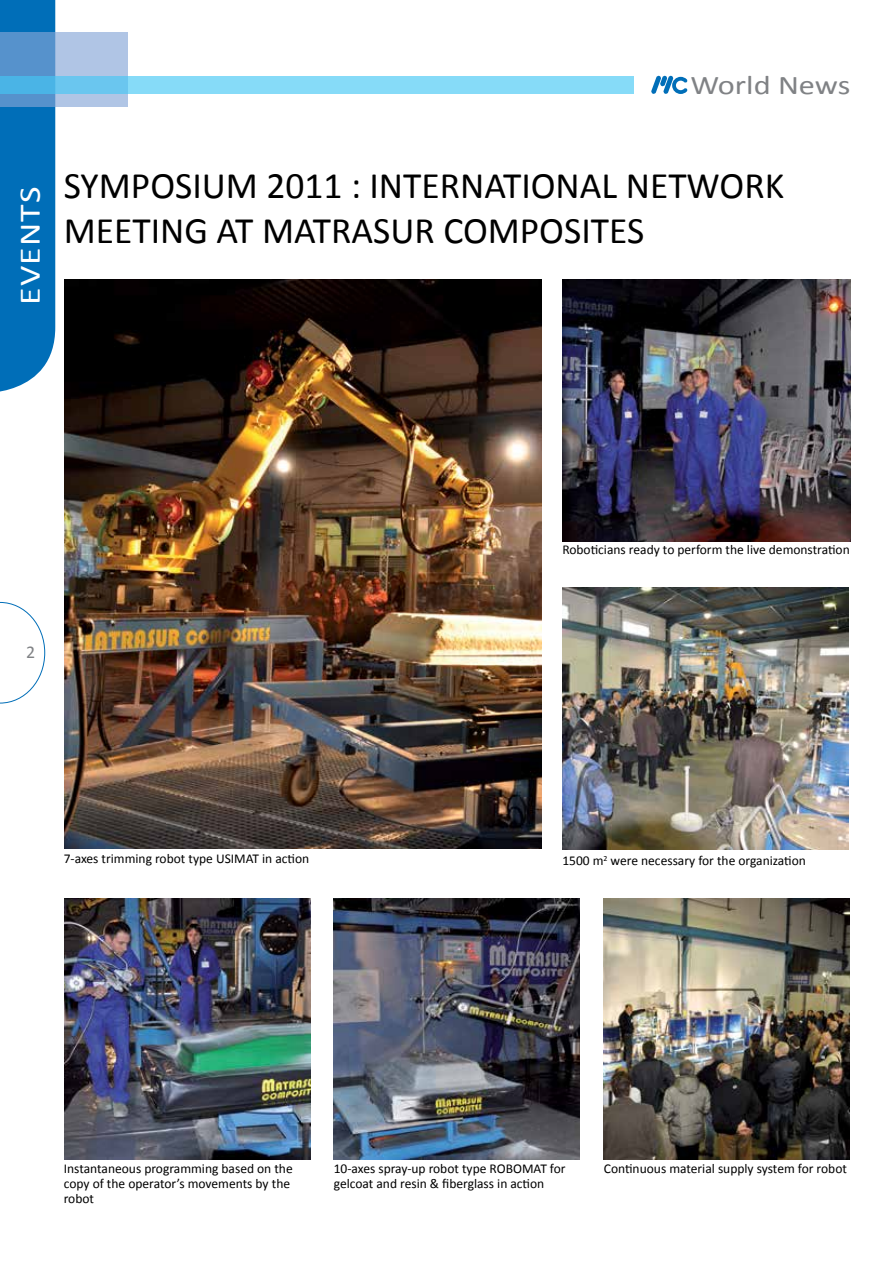
<style>
.page{position:relative;width:893px;height:1263px;background:#fff}
.page>*{position:absolute;margin:0;border:0;box-sizing:border-box;transform-origin:0 0}
.t1{font:37.5px/45px "Calibri";color:#000}
.t2{font:30px "Calibri";letter-spacing:.03em;color:#fff;scale:1.2 1}
.t3{font:27px "Calibri";color:#808285;scale:1.2 1}
.t4{font:18px "Calibri";color:#808285}
.t5{font:13.5px/15px "Calibri";color:#000}
</style>
<div class="page">
<svg style="left:0;top:602px;width:45px;height:101px"></svg>
<svg style="left:651px;top:76px;width:36px;height:18px"></svg>
<div style="left:0;top:0;width:55px;height:392px;background:#006eb8"></div>
<svg style="left:0;top:32px;width:128px;height:74px;background:#88afda"></svg>
<svg style="left:0;top:77px;width:634px;height:17px;background:#7dd5f5"></svg>
<img style="left:562px;top:280px;width:289px;height:261px">
<img style="left:562px;top:588px;width:287px;height:261px">
<img style="left:604px;top:898px;width:246px;height:262px">
<img style="left:64px;top:280px;width:477px;height:569px">
<img style="left:64px;top:898px;width:246px;height:262px">
<img style="left:334px;top:898px;width:246px;height:262px">
<h3 class="t3" style="left:690px;top:68px;width:135px">World News</h3>
<h2 class="t2" style="left:11px;top:305px;width:100px;rotate:-90deg">EVENTS</h2>
<h1 class="t1" style="left:64px;top:163px;width:722px">SYMPOSIUM 2011 : INTERNATIONAL NETWORK<br>MEETING AT MATRASUR COMPOSITES</h1>
<h3 class="t4" style="left:26px;top:641px;width:11px">2</h3>
<p class="t5" style="left:64px;top:851px;width:247px">7-axes trimming robot type USIMAT in action</p>
<p class="t5" style="left:562px;top:542px;width:289px">Roboticians ready to perform the live demonstration</p>
<p class="t5" style="left:562px;top:853px;width:245px">1500 m<sup>2</sup> were necessary for the organization</p>
<p class="t5" style="left:64px;top:1161px;width:230px">Instantaneous programming based on the copy of the operator’s movements by the robot</p>
<p class="t5" style="left:334px;top:1161px;width:233px">10-axes spray-up robot type ROBOMAT for gelcoat and resin &amp; fiberglass in action</p>
<p class="t5" style="left:604px;top:1161px;width:245px">Continuous material supply system for robot</p>
</div>
